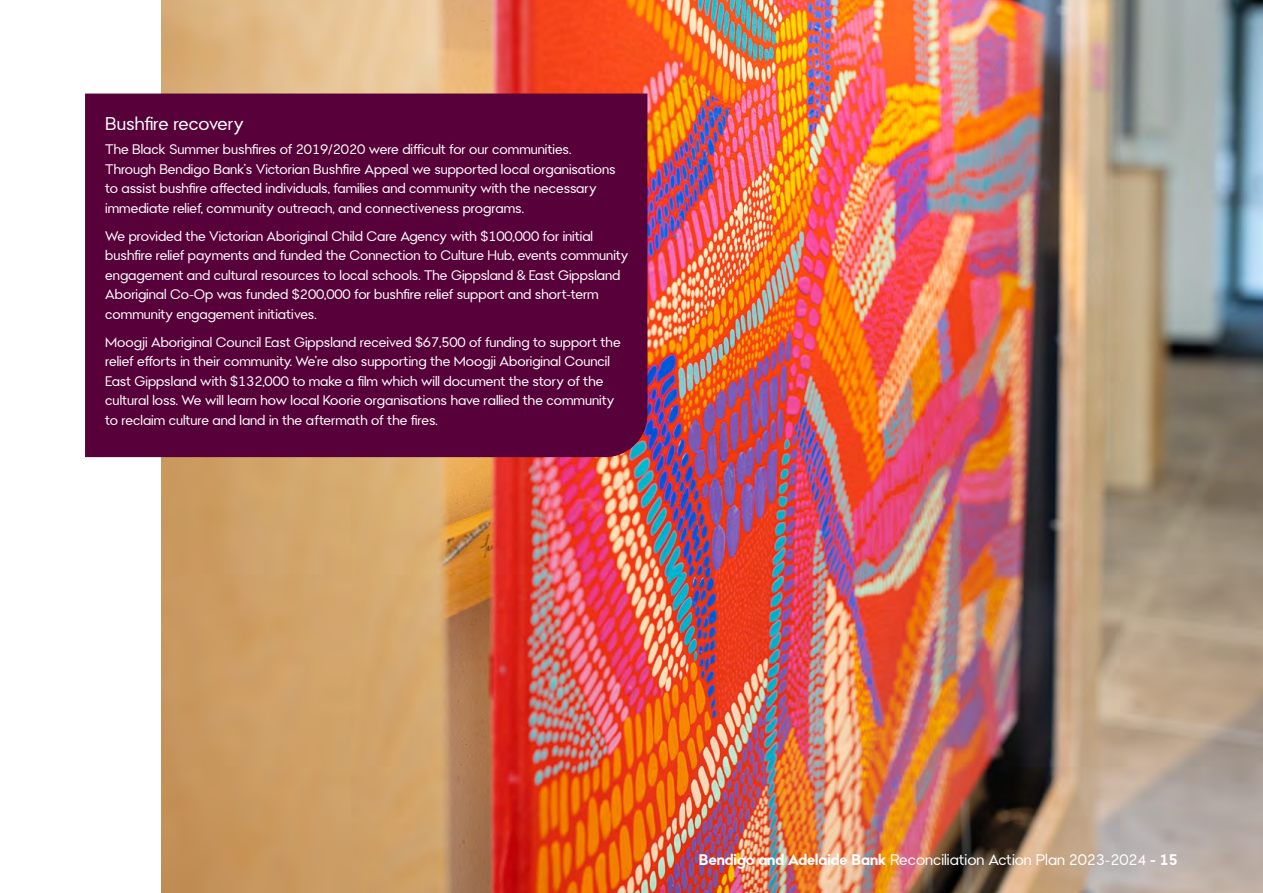
<style>
.page{position:relative;width:1263px;height:893px;background:#fff}
.page>*{position:absolute;margin:0;border:0;box-sizing:border-box;transform-origin:0 0}
.t1{font:18px "Bendigo Sans";color:#fff}
.t2{font:15px "Bendigo Sans";color:#fff}
.Body{font:13.5px/19.5px "Bendigo Sans";color:#fff}
.s1{font-weight:700}
</style>
<div class="page">
<img style="left:162px;top:0;width:1101px;height:893px">
<div style="left:85px;top:94px;width:562px;height:363px;background:#58003a"></div>
<h3 class="t1" style="left:105px;top:113px;width:140px">Bushfire recovery</h3>
<p class="Body" style="left:105px;top:140px;width:512px">The Black Summer bushfires of 2019/2020 were difficult for our communities.<br>Through Bendigo Bank’s Victorian Bushfire Appeal we supported local organisations to assist bushfire affected individuals, families and community with the necessary immediate relief, community outreach, and connectiveness programs.</p>
<p class="Body" style="left:105px;top:226px;width:525px">We provided the Victorian Aboriginal Child Care Agency with $100,000 for initial bushfire relief payments and funded the Connection to Culture Hub, events community engagement and cultural resources to local schools. The Gippsland &amp; East Gippsland Aboriginal Co-Op was funded $200,000 for bushfire relief support and short-term community engagement initiatives.</p>
<p class="Body" style="left:105px;top:332px;width:517px">Moogji Aboriginal Council East Gippsland received $67,500 of funding to support the relief efforts in their community. We’re also supporting the Moogji Aboriginal Council East Gippsland with $132,000 to make a film which will document the story of the cultural loss. We will learn how local Koorie organisations have rallied the community to reclaim culture and land in the aftermath of the fires.</p>
<p class="t2" style="left:699px;top:851px;width:481px"><span class="s1">Bendigo and Adelaide Bank</span> Reconciliation Action Plan 2023-2024 <span class="s1">- 15</span></p>
</div>
